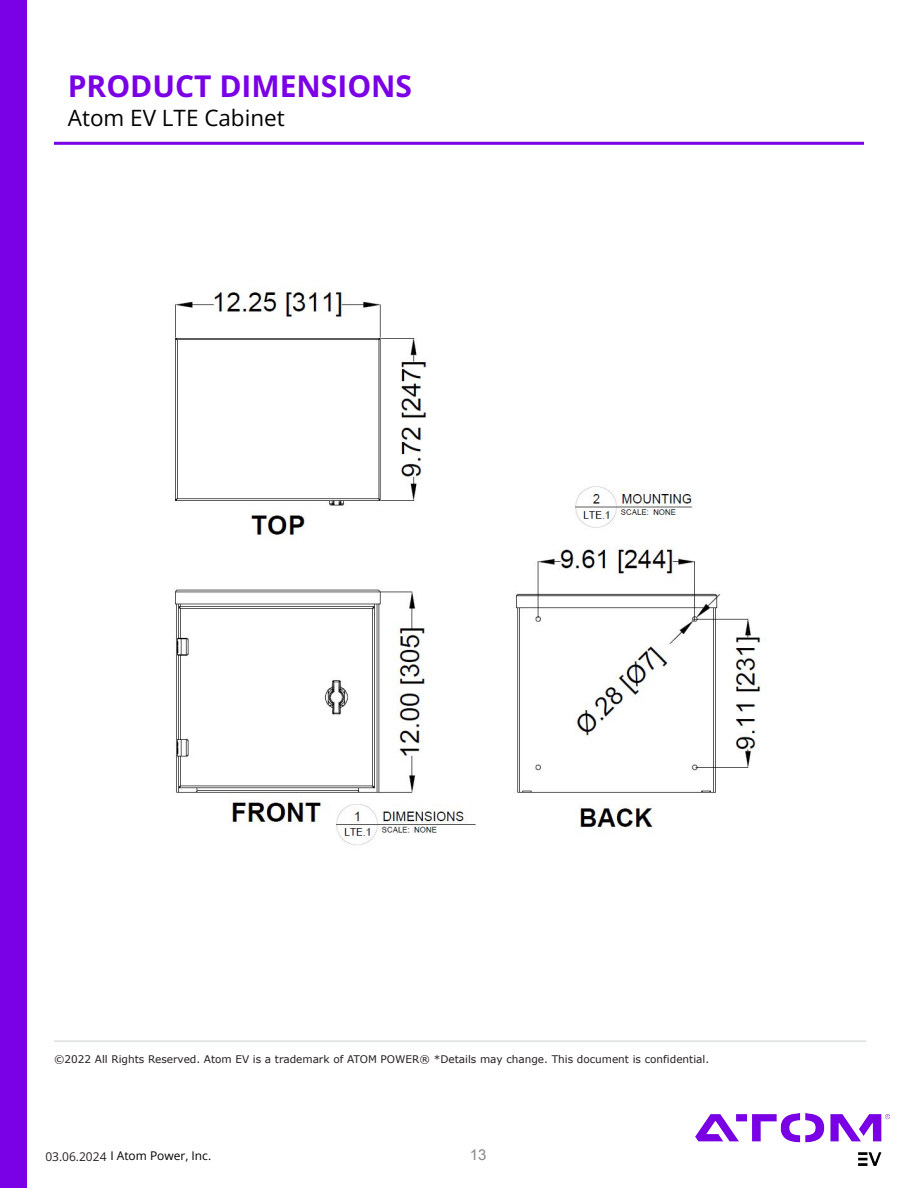
<style>
.page{position:relative;width:918px;height:1188px;background:#fff}
.page>*{position:absolute;margin:0;border:0;box-sizing:border-box;transform-origin:0 0}
.t1{font:700 30px "Open Sans";color:#7a00e6}
.t2{font:22.5px "Open Sans";color:#000}
.t3{font:15px "Arial";color:#888}
.t4{font:12px "Open Sans";color:#000}
.t5{font:12px "Open Sans";color:#231f20}
.t6{font:10.5px "Verdana";color:#231f20}
</style>
<div class="page">
<hr style="left:54px;top:142px;width:810px;height:3px;background:#7a00e6">
<hr style="left:54px;top:1041px;width:812px;height:1px;background:#d1d3d4">
<div style="left:0;top:0;width:27px;height:1188px;background:#7a00e6"></div>
<img style="left:175px;top:287px;width:590px;height:559px">
<img style="left:696px;top:1114px;width:194px;height:51px">
<h1 class="t1" style="left:68px;top:65px;width:346px">PRODUCT DIMENSIONS</h1>
<h2 class="t2" style="left:68px;top:102px;width:219px">Atom EV LTE Cabinet</h2>
<p class="t6" style="left:54px;top:1052px;width:657px">©2022 All Rights Reserved. Atom EV is a trademark of ATOM POWER® *Details may change. This document is confidential.</p>
<p class="t4" style="left:46px;top:1147px;width:167px">10.25.2023 I Atom Power, Inc.</p>
<h3 class="t3" style="left:470px;top:1145px;width:18px">13</h3>
<p class="t5" style="left:45px;top:1148px;width:32px">03 06</p>
<p class="t5" style="left:100px;top:1148px;width:8px">4</p>
</div>
